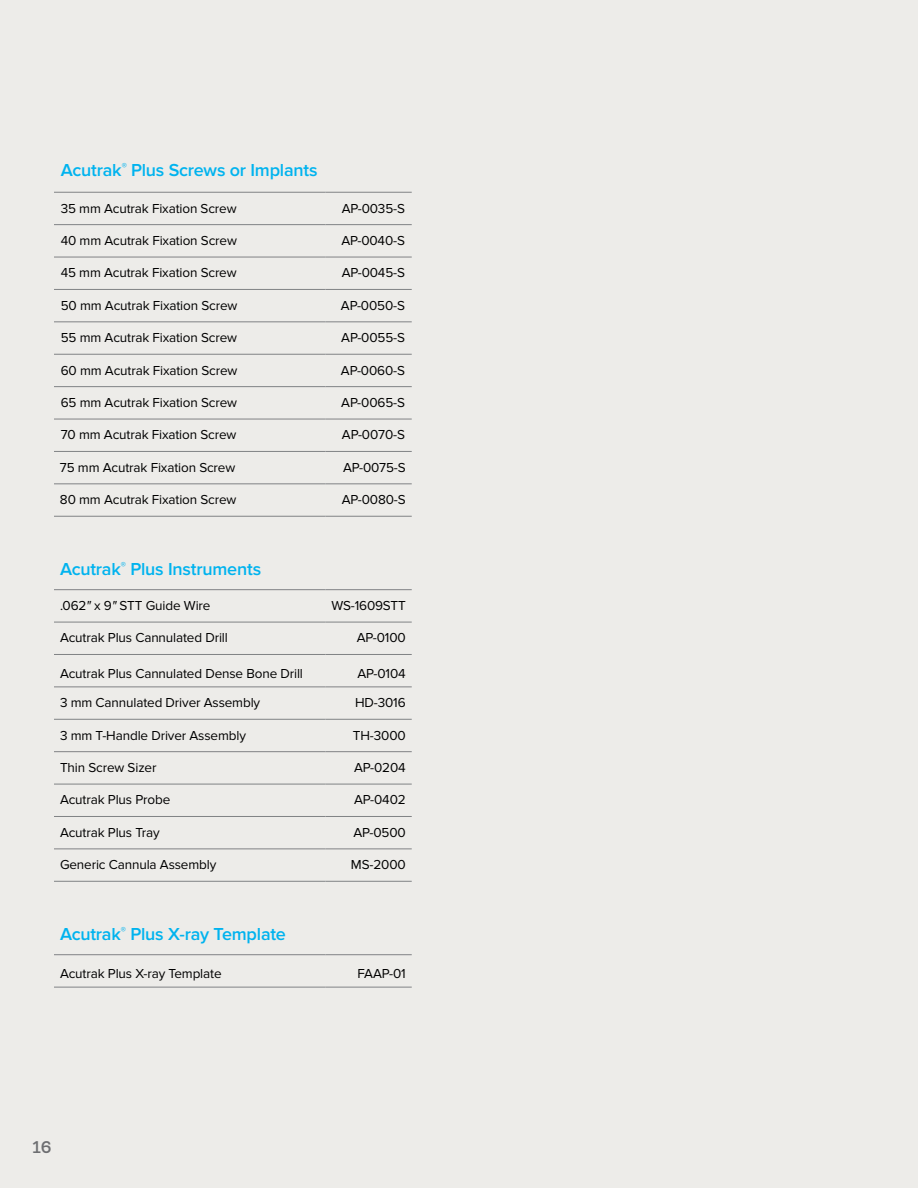
<style>
.page{position:relative;width:918px;height:1188px;background:#edece9}
.page>*{position:absolute;margin:0;border:0;box-sizing:border-box;transform-origin:0 0}
.t1{font:600 18px "Proxima Nova";letter-spacing:-.015em;color:#00b3ef}
.t2{font:600 16.5px "Sanchez Slab";color:#6d6e71}
.t3{font:13.5px "Proxima Nova";letter-spacing:-.01em;color:#000}
.s1{font-style:italic}
</style>
<div class="page">
<hr style="left:54px;top:192px;width:272px;height:1px;background:#808285">
<hr style="left:326px;top:192px;width:86px;height:1px;background:#808285">
<hr style="left:54px;top:224px;width:272px;height:1px;background:#808285">
<hr style="left:326px;top:224px;width:86px;height:1px;background:#808285">
<hr style="left:54px;top:257px;width:272px;height:1px;background:#808285">
<hr style="left:326px;top:257px;width:86px;height:1px;background:#808285">
<hr style="left:54px;top:289px;width:272px;height:1px;background:#808285">
<hr style="left:326px;top:289px;width:86px;height:1px;background:#808285">
<hr style="left:54px;top:321px;width:272px;height:1px;background:#808285">
<hr style="left:326px;top:321px;width:86px;height:1px;background:#808285">
<hr style="left:54px;top:354px;width:272px;height:1px;background:#808285">
<hr style="left:326px;top:354px;width:86px;height:1px;background:#808285">
<hr style="left:54px;top:386px;width:272px;height:1px;background:#808285">
<hr style="left:326px;top:386px;width:86px;height:1px;background:#808285">
<hr style="left:54px;top:419px;width:272px;height:1px;background:#808285">
<hr style="left:326px;top:419px;width:86px;height:1px;background:#808285">
<hr style="left:54px;top:451px;width:272px;height:1px;background:#808285">
<hr style="left:326px;top:451px;width:86px;height:1px;background:#808285">
<hr style="left:54px;top:483px;width:272px;height:1px;background:#808285">
<hr style="left:326px;top:483px;width:86px;height:1px;background:#808285">
<hr style="left:54px;top:516px;width:272px;height:1px;background:#808285">
<hr style="left:326px;top:516px;width:86px;height:1px;background:#808285">
<hr style="left:54px;top:589px;width:272px;height:1px;background:#808285">
<hr style="left:326px;top:589px;width:86px;height:1px;background:#808285">
<hr style="left:54px;top:622px;width:272px;height:1px;background:#808285">
<hr style="left:326px;top:622px;width:86px;height:1px;background:#808285">
<hr style="left:54px;top:687px;width:272px;height:1px;background:#808285">
<hr style="left:326px;top:687px;width:86px;height:1px;background:#808285">
<hr style="left:54px;top:719px;width:272px;height:1px;background:#808285">
<hr style="left:326px;top:719px;width:86px;height:1px;background:#808285">
<hr style="left:54px;top:751px;width:272px;height:1px;background:#808285">
<hr style="left:326px;top:751px;width:86px;height:1px;background:#808285">
<hr style="left:54px;top:784px;width:272px;height:1px;background:#808285">
<hr style="left:326px;top:784px;width:86px;height:1px;background:#808285">
<hr style="left:54px;top:816px;width:272px;height:1px;background:#808285">
<hr style="left:326px;top:816px;width:86px;height:1px;background:#808285">
<hr style="left:54px;top:849px;width:272px;height:1px;background:#808285">
<hr style="left:326px;top:849px;width:86px;height:1px;background:#808285">
<hr style="left:54px;top:881px;width:272px;height:1px;background:#808285">
<hr style="left:326px;top:881px;width:86px;height:1px;background:#808285">
<hr style="left:54px;top:954px;width:272px;height:1px;background:#808285">
<hr style="left:326px;top:954px;width:86px;height:1px;background:#808285">
<hr style="left:54px;top:987px;width:272px;height:1px;background:#808285">
<hr style="left:326px;top:987px;width:86px;height:1px;background:#808285">
<hr style="left:54px;top:654px;width:272px;height:1px;background:#808285">
<hr style="left:326px;top:654px;width:86px;height:1px;background:#808285">
<h1 class="t1" style="left:61px;top:160px;width:259px">Acutrak<sup>®</sup> Plus Screws or Implants</h1>
<p class="t3" style="left:61px;top:200px;width:177px">35 mm Acutrak Fixation Screw</p>
<p class="t3" style="left:342px;top:200px;width:65px">AP-0035-S</p>
<p class="t3" style="left:61px;top:233px;width:178px">40 mm Acutrak Fixation Screw</p>
<p class="t3" style="left:341px;top:233px;width:65px">AP-0040-S</p>
<p class="t3" style="left:61px;top:265px;width:177px">45 mm Acutrak Fixation Screw</p>
<p class="t3" style="left:342px;top:265px;width:65px">AP-0045-S</p>
<p class="t3" style="left:61px;top:298px;width:178px">50 mm Acutrak Fixation Screw</p>
<p class="t3" style="left:341px;top:298px;width:66px">AP-0050-S</p>
<p class="t3" style="left:61px;top:330px;width:178px">55 mm Acutrak Fixation Screw</p>
<p class="t3" style="left:341px;top:330px;width:65px">AP-0055-S</p>
<p class="t3" style="left:61px;top:362px;width:178px">60 mm Acutrak Fixation Screw</p>
<p class="t3" style="left:341px;top:362px;width:66px">AP-0060-S</p>
<p class="t3" style="left:61px;top:395px;width:178px">65 mm Acutrak Fixation Screw</p>
<p class="t3" style="left:341px;top:395px;width:65px">AP-0065-S</p>
<p class="t3" style="left:61px;top:427px;width:177px">70 mm Acutrak Fixation Screw</p>
<p class="t3" style="left:342px;top:427px;width:65px">AP-0070-S</p>
<p class="t3" style="left:60px;top:460px;width:177px">75 mm Acutrak Fixation Screw</p>
<p class="t3" style="left:343px;top:460px;width:64px">AP-0075-S</p>
<p class="t3" style="left:60px;top:492px;width:178px">80 mm Acutrak Fixation Screw</p>
<p class="t3" style="left:342px;top:492px;width:65px">AP-0080-S</p>
<h1 class="t1" style="left:60px;top:559px;width:203px">Acutrak<sup>®</sup> Plus Instruments</h1>
<p class="t3" style="left:60px;top:598px;width:152px">.062<span class="s1">"</span> x 9<span class="s1">"</span> STT Guide Wire</p>
<p class="t3" style="left:331px;top:598px;width:76px">WS-1609STT</p>
<p class="t3" style="left:60px;top:630px;width:169px">Acutrak Plus Cannulated Drill</p>
<p class="t3" style="left:357px;top:630px;width:50px">AP-0100</p>
<p class="t3" style="left:60px;top:666px;width:244px">Acutrak Plus Cannulated Dense Bone Drill</p>
<p class="t3" style="left:358px;top:666px;width:50px">AP-0104</p>
<p class="t3" style="left:60px;top:695px;width:202px">3 mm Cannulated Driver Assembly</p>
<p class="t3" style="left:355px;top:695px;width:52px">HD-3016</p>
<p class="t3" style="left:60px;top:727px;width:187px">3 mm T-Handle Driver Assembly</p>
<p class="t3" style="left:353px;top:727px;width:54px">TH-3000</p>
<p class="t3" style="left:60px;top:760px;width:98px">Thin Screw Sizer</p>
<p class="t3" style="left:354px;top:760px;width:53px">AP-0204</p>
<p class="t3" style="left:60px;top:792px;width:112px">Acutrak Plus Probe</p>
<p class="t3" style="left:354px;top:792px;width:53px">AP-0402</p>
<p class="t3" style="left:60px;top:825px;width:101px">Acutrak Plus Tray</p>
<p class="t3" style="left:353px;top:825px;width:54px">AP-0500</p>
<p class="t3" style="left:60px;top:857px;width:158px">Generic Cannula Assembly</p>
<p class="t3" style="left:351px;top:857px;width:56px">MS-2000</p>
<h1 class="t1" style="left:60px;top:924px;width:227px">Acutrak<sup>®</sup> Plus X-ray Template</h1>
<p class="t3" style="left:60px;top:966px;width:163px">Acutrak Plus X-ray Template</p>
<p class="t3" style="left:357px;top:966px;width:50px">FAAP-01</p>
<p class="t2" style="left:33px;top:1136px;width:21px">16</p>
</div>
